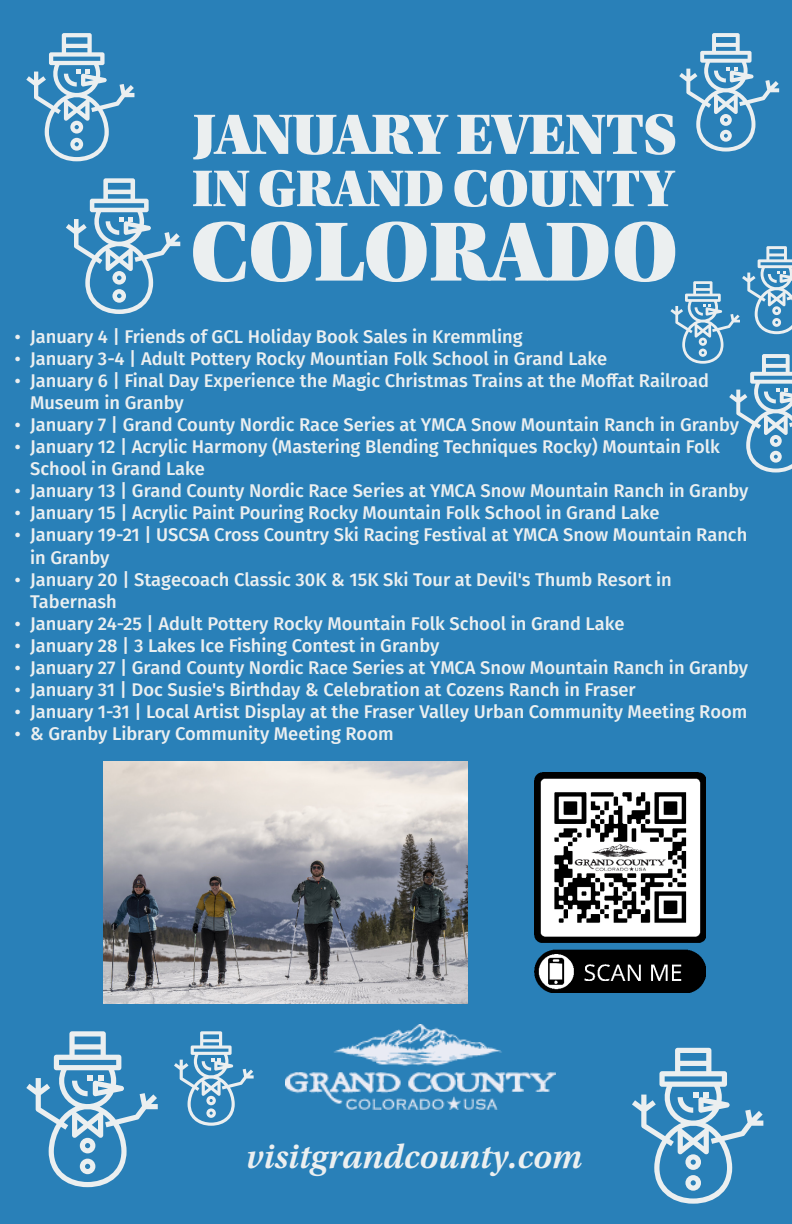
<style>
.page{position:relative;width:792px;height:1224px;background:#2980b8}
.page>*{position:absolute;margin:0;border:0;box-sizing:border-box;transform-origin:0 0}
.t1{font:88.8px "Utopia Std Black Headline";color:#ebeff0}
.t2{font:60.1px "Utopia Std Black Headline";letter-spacing:.005em;color:#ebeff0}
.t3{font:54.5px "Utopia Std Black Headline";color:#ebeff0}
.t4{font:italic 600 35.2px "Utopia Std";color:#ebeff0}
.t5{font:500 18.4px "Fira Sans";color:#ebeff0}
.s1{font-family:"Times New Roman";font-weight:400}
</style>
<div class="page">
<img style="left:285px;top:1025px;width:270px;height:84px">
<svg style="left:26px;top:33px;width:108px;height:128px"></svg>
<svg style="left:26px;top:1031px;width:132px;height:156px"></svg>
<svg style="left:632px;top:1048px;width:131px;height:156px"></svg>
<svg style="left:174px;top:1031px;width:80px;height:95px"></svg>
<svg style="left:66px;top:178px;width:114px;height:136px"></svg>
<svg style="left:679px;top:33px;width:100px;height:119px"></svg>
<svg style="left:670px;top:246px;width:122px;height:226px"></svg>
<img style="left:103px;top:761px;width:364px;height:243px">
<img style="left:535px;top:772px;width:170px;height:221px">
<h2 class="t2" style="left:193px;top:103px;width:485px">JANUARY EVENTS</h2>
<h3 class="t3" style="left:192px;top:160px;width:483px">IN GRAND COUNTY</h3>
<h1 class="t1" style="left:191px;top:198px;width:488px">COLORADO</h1>
<p class="t5" style="left:14px;top:322px;width:510px"><span class="s1">ï</span> January 4 | Friends of GCL Holiday Book Sales in Kremmling</p>
<p class="t5" style="left:14px;top:344px;width:594px"><span class="s1">ï</span> January 3-4 | Adult Pottery Rocky Mountian Folk School in Grand Lake</p>
<p class="t5" style="left:14px;top:366px;width:696px"><span class="s1">ï</span> January 6 | Final Day Experience the Magic Christmas Trains at the Moffat Railroad</p>
<p class="t5" style="left:30px;top:388px;width:155px">Museum in Granby</p>
<p class="t5" style="left:14px;top:410px;width:726px"><span class="s1">ï</span> January 7 | Grand County Nordic Race Series at YMCA Snow Mountain Ranch in Granby</p>
<p class="t5" style="left:14px;top:432px;width:707px"><span class="s1">ï</span> January 12 | Acrylic Harmony (Mastering Blending Techniques Rocky) Mountain Folk</p>
<p class="t5" style="left:30px;top:454px;width:176px">School in Grand Lake</p>
<p class="t5" style="left:14px;top:476px;width:735px"><span class="s1">ï</span> January 13 | Grand County Nordic Race Series at YMCA Snow Mountain Ranch in Granby</p>
<p class="t5" style="left:14px;top:498px;width:647px"><span class="s1">ï</span> January 15 | Acrylic Paint Pouring Rocky Mountain Folk School in Grand Lake</p>
<p class="t5" style="left:14px;top:520px;width:734px"><span class="s1">ï</span> January 19-21 | USCSA Cross Country Ski Racing Festival at YMCA Snow Mountain Ranch</p>
<p class="t5" style="left:30px;top:542px;width:81px">in Granby</p>
<p class="t5" style="left:14px;top:564px;width:659px"><span class="s1">ï</span> January 20 | Stagecoach Classic 30K &amp; 15K Ski Tour at Devil's Thumb Resort in</p>
<p class="t5" style="left:30px;top:586px;width:88px">Tabernash</p>
<p class="t5" style="left:14px;top:609px;width:612px"><span class="s1">ï</span> January 24-25 | Adult Pottery Rocky Mountain Folk School in Grand Lake</p>
<p class="t5" style="left:14px;top:631px;width:426px"><span class="s1">ï</span> January 28 | 3 Lakes Ice Fishing Contest in Granby</p>
<p class="t5" style="left:14px;top:653px;width:735px"><span class="s1">ï</span> January 27 | Grand County Nordic Race Series at YMCA Snow Mountain Ranch in Granby</p>
<p class="t5" style="left:14px;top:675px;width:623px"><span class="s1">ï</span> January 31 | Doc Susie's Birthday &amp; Celebration at Cozens Ranch in Fraser</p>
<p class="t5" style="left:14px;top:697px;width:734px"><span class="s1">ï</span> January 1-31 | Local Artist Display at the Fraser Valley Urban Community Meeting Room</p>
<p class="t5" style="left:14px;top:719px;width:381px"><span class="s1">ï</span> &amp; Granby Library Community Meeting Room</p>
<h3 class="t4" style="left:246px;top:1144px;width:338px">visitgrandcounty.com</h3>
</div>
